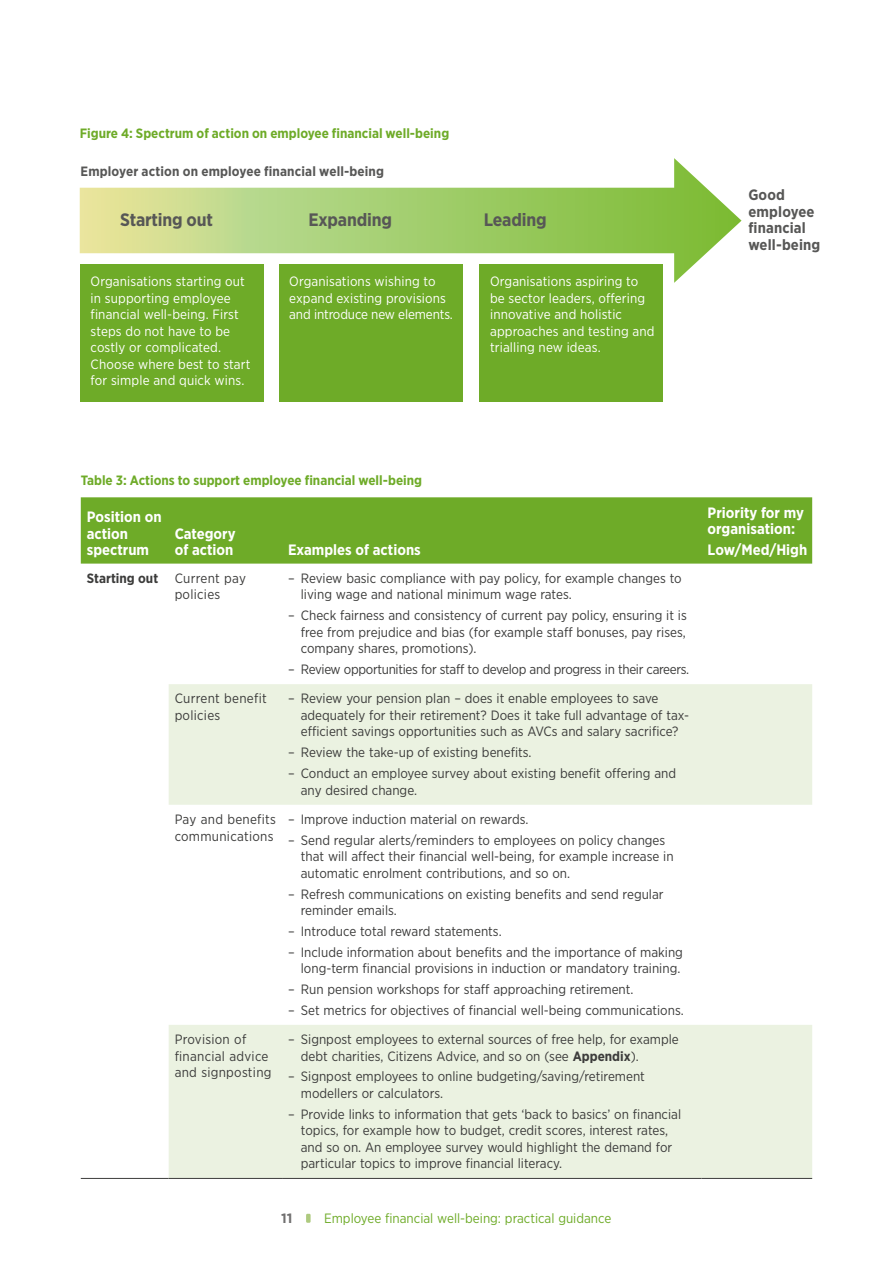
<style>
.page{position:relative;width:893px;height:1263px;background:#fff}
.page>*{position:absolute;margin:0;border:0;box-sizing:border-box;transform-origin:0 0}
.figure_titles{font:700 18px "Gotham Narrow";letter-spacing:-.01em;color:#575756}
.B_bullets_last{font:700 15px/16.5px "Gotham Narrow";color:#fff}
.figure_titles-2{font:700 15px/16.5px "Gotham Narrow";letter-spacing:.01em;color:#575756}
.B_bullets_last-2{font:13.5px/16.5px "Gotham Narrow";color:#3c3c3b}
.figure_titles-3{font:13.5px/16.5px "Gotham Narrow";letter-spacing:.01em;color:#fff}
.B_bullets_last-3{font:13.5px/16.5px "Gotham Narrow";letter-spacing:.02em;color:#3c3c3b}
.figure_titles-4{font:700 13.5px "Gotham Narrow";color:#6eab28}
.B_bullets_last-4{font:13.5px "Gotham Narrow";letter-spacing:-.025em;color:#3c3c3b}
.t1{font:13.5px "Gotham Narrow";color:#6eab28}
.figure_titles-5{font:700 13.5px "Gotham Narrow";letter-spacing:.01em;color:#575756}
.B_bullets_last-5{font:700 13.5px "Gotham Narrow";color:#3c3c3b}
.t2{font:700 13.5px "Gotham";color:#706f6f}
.s1{font-weight:700}
</style>
<div class="page">
<div style="left:306px;top:1214px;width:5px;height:9px;background:#aeca7f"></div>
<div style="left:81px;top:497px;width:731px;height:67px;background:#6eab28"></div>
<svg style="left:169px;top:684px;width:643px;height:494px;fill:#ebf2e1"></svg>
<hr style="left:81px;top:1178px;width:88px;height:1px;background:#3c3c3b">
<hr style="left:169px;top:1178px;width:113px;height:1px;background:#3c3c3b">
<hr style="left:282px;top:1178px;width:420px;height:1px;background:#3c3c3b">
<hr style="left:702px;top:1178px;width:110px;height:1px;background:#3c3c3b">
<div style="left:280px;top:264px;width:183px;height:138px;background:#6eab28"></div>
<div style="left:479px;top:264px;width:184px;height:138px;background:#6eab28"></div>
<div style="left:80px;top:264px;width:183px;height:138px;background:#6eab28"></div>
<svg style="left:80px;top:158px;width:661px;height:125px"></svg>
<p class="figure_titles-4" style="left:80px;top:125px;width:371px">Figure 4: Spectrum of action on employee financial well-being</p>
<p class="figure_titles-5" style="left:81px;top:163px;width:305px">Employer action on employee financial well-being</p>
<p class="figure_titles" style="left:120px;top:208px;width:94px">Starting out</p>
<p class="figure_titles" style="left:308px;top:208px;width:85px">Expanding</p>
<p class="figure_titles" style="left:484px;top:208px;width:64px">Leading</p>
<p class="figure_titles-3" style="left:91px;top:273px;width:156px">Organisations starting out in supporting employee financial well-being. First steps do not have to be costly or complicated.</p>
<p class="figure_titles-3" style="left:91px;top:356px;width:161px">Choose where best to start for simple and quick wins.</p>
<p class="figure_titles-3" style="left:289px;top:273px;width:165px">Organisations wishing to expand existing provisions and introduce new elements.</p>
<p class="figure_titles-3" style="left:490px;top:273px;width:166px">Organisations aspiring to be sector leaders, offering innovative and holistic approaches and testing and trialling new ideas.</p>
<p class="figure_titles-2" style="left:748px;top:187px;width:74px">Good employee financial well-being</p>
<p class="figure_titles-4" style="left:81px;top:471px;width:343px">Table 3: Actions to support employee financial well-being</p>
<p class="B_bullets_last" style="left:87px;top:508px;width:76px">Position on action spectrum</p>
<p class="B_bullets_last" style="left:175px;top:525px;width:63px">Category of action</p>
<p class="B_bullets_last" style="left:288px;top:541px;width:134px">Examples of actions</p>
<p class="B_bullets_last-5" style="left:87px;top:569px;width:73px">Starting out</p>
<p class="B_bullets_last-3" style="left:175px;top:570px;width:73px">Current pay policies</p>
<p class="B_bullets_last-2" style="left:301px;top:570px;width:382px;text-indent:-13px">– Review basic compliance with pay policy, for example changes to living wage and national minimum wage rates.</p>
<p class="B_bullets_last-2" style="left:301px;top:607px;width:387px;text-align:justify;text-indent:-13px">– Check fairness and consistency of current pay policy, ensuring it is free from prejudice and bias (for example staff bonuses, pay rises, company shares, promotions).</p>
<p class="B_bullets_last-4" style="left:288px;top:661px;width:403px">– Review opportunities for staff to develop and progress in their careers.</p>
<p class="B_bullets_last-3" style="left:175px;top:690px;width:94px">Current benefit policies</p>
<p class="B_bullets_last-2" style="left:301px;top:690px;width:390px;text-indent:-13px">– Review your pension plan – does it enable employees to save adequately for their retirement? Does it take full advantage of tax&shy;efficient savings opportunities such as AVCs and salary sacrifice?</p>
<p class="B_bullets_last-2" style="left:288px;top:744px;width:245px">– Review the take-up of existing benefits.</p>
<p class="B_bullets_last-2" style="left:301px;top:765px;width:377px;text-indent:-13px">– Conduct an employee survey about existing benefit offering and any desired change.</p>
<p class="B_bullets_last-3" style="left:175px;top:811px;width:103px">Pay and benefits communications</p>
<p class="B_bullets_last-2" style="left:288px;top:811px;width:242px">– Improve induction material on rewards.</p>
<p class="B_bullets_last-2" style="left:301px;top:831px;width:374px;text-indent:-13px">– Send regular alerts/reminders to employees on policy changes that will affect their financial well-being, for example increase in automatic enrolment contributions, and so on.</p>
<p class="B_bullets_last-2" style="left:301px;top:885px;width:364px;text-indent:-13px">– Refresh communications on existing benefits and send regular reminder emails.</p>
<p class="B_bullets_last-2" style="left:288px;top:922px;width:215px">– Introduce total reward statements.</p>
<p class="B_bullets_last-2" style="left:288px;top:943px;width:396px;text-align:right">– Include information about benefits and the importance of making long-term financial provisions in induction or mandatory training.</p>
<p class="B_bullets_last-2" style="left:288px;top:980px;width:347px">– Run pension workshops for staff approaching retirement.</p>
<p class="B_bullets_last-2" style="left:288px;top:1001px;width:397px">– Set metrics for objectives of financial well-being communications.</p>
<p class="B_bullets_last-3" style="left:175px;top:1031px;width:98px">Provision of financial advice and signposting</p>
<p class="B_bullets_last-2" style="left:301px;top:1031px;width:379px;text-indent:-13px">– Signpost employees to external sources of free help, for example debt charities, Citizens Advice, and so on (see <span class="s1">Appendix</span>).</p>
<p class="B_bullets_last-2" style="left:301px;top:1068px;width:346px;text-indent:-13px">– Signpost employees to online budgeting/saving/retirement modellers or calculators.</p>
<p class="B_bullets_last-2" style="left:301px;top:1105px;width:382px;text-indent:-13px">– Provide links to information that gets ‘back to basics’ on financial topics, for example how to budget, credit scores, interest rates, and so on. An employee survey would highlight the demand for particular topics to improve financial literacy.</p>
<p class="t2" style="left:281px;top:1209px;width:13px">11</p>
<p class="t1" style="left:324px;top:1209px;width:289px">Employee financial well-being: practical guidance</p>
<p class="B_bullets_last" style="left:708px;top:504px;width:98px">Priority for my organisation:</p>
<p class="B_bullets_last" style="left:708px;top:541px;width:101px">Low/Med/High</p>
</div>
